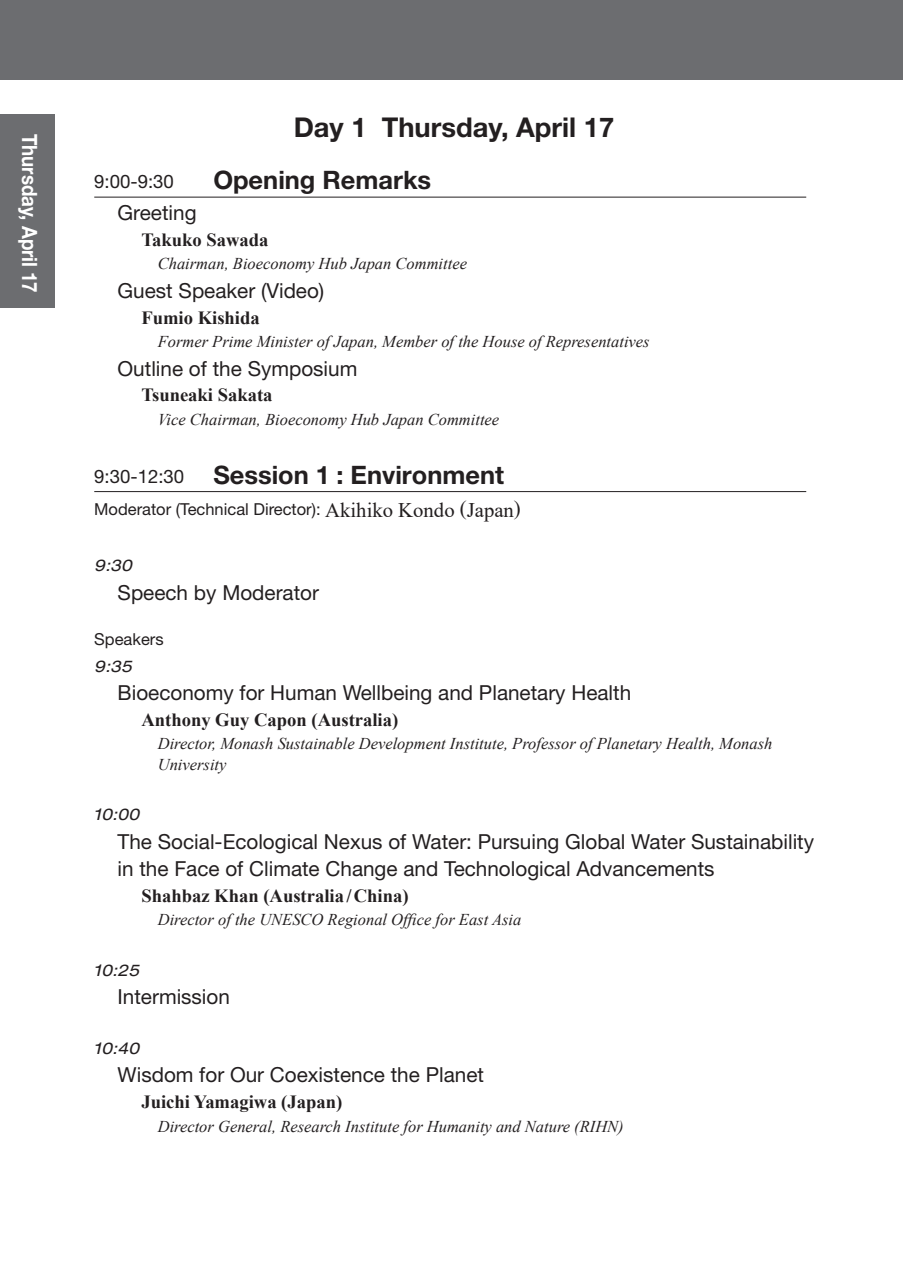
<style>
.page{position:relative;width:903px;height:1275px;background:#fff}
.page>*{position:absolute;margin:0;border:0;box-sizing:border-box;transform-origin:0 0}
.t1{font:700 27.3px "Helvetica Neue LT Std";color:#231f20}
.t2{font:700 25.38px "Helvetica Neue LT Std";color:#231f20}
.t3{font:700 21px "Helvetica Neue LT Std";letter-spacing:-.005em;color:#fff;scale:.89 1}
.t4{font:20.65px/27.3px "Helvetica Neue LT Std";color:#231f20}
.t5{font:700 18.55px "Times New Roman";color:#231f20}
.t6{font:18.55px "Helvetica Neue LT Std";color:#231f20}
.t7{font:italic 16.45px/20.1px "Times New Roman";color:#231f20}
.t8{font:16.45px "Helvetica Neue LT Std";color:#231f20}
.t9{font:italic expanded 16.1px "Helvetica Neue LT Std";color:#231f20}
.s1{font-weight:400;font-size:18.55px}
.s2{font-family:"Times New Roman";font-size:20.65px}
</style>
<div class="page">
<hr style="left:94px;top:197px;width:712px;height:1px;background:#231f20">
<hr style="left:94px;top:491px;width:712px;height:1px;background:#231f20">
<div style="left:0;top:114px;width:55px;height:194px;background:#6c6d70"></div>
<div style="left:0;top:0;width:903px;height:79px;background:#6c6d70"></div>
<p class="t3" style="left:43px;top:134px;width:180px;rotate:90deg">Thursday, April 17</p>
<h1 class="t1" style="left:294px;top:110px;width:322px">Day 1 Thursday, April 17</h1>
<p class="t6" style="left:94px;top:171px;width:81px">9:00-9:30</p>
<h2 class="t2" style="left:213px;top:164px;width:219px">Opening Remarks</h2>
<p class="t4" style="left:118px;top:199px;width:81px">Greeting</p>
<p class="t5" style="left:141px;top:226px;width:129px">Takuko Sawada</p>
<p class="t7" style="left:158px;top:253px;width:311px">Chairman, Bioeconomy Hub Japan Committee</p>
<p class="t4" style="left:118px;top:277px;width:208px">Guest Speaker (Video)</p>
<p class="t5" style="left:141px;top:304px;width:120px">Fumio Kishida</p>
<p class="t7" style="left:158px;top:331px;width:493px">Former Prime Minister of Japan, Member of the House of Representatives</p>
<p class="t4" style="left:118px;top:354px;width:241px">Outline of the Symposium</p>
<p class="t5" style="left:141px;top:382px;width:133px">Tsuneaki Sakata</p>
<p class="t7" style="left:158px;top:409px;width:343px">Vice Chairman, Bioeconomy Hub Japan Committee</p>
<h2 class="t2" style="left:94px;top:459px;width:411px"><span class="s1">9:30-12:30</span> Session 1 : Environment</h2>
<p class="t8" style="left:94px;top:499px;width:428px">Moderator (Technical Director): <span class="s2">Akihiko Kondo (Japan)</span></p>
<p class="t9" style="left:94px;top:556px;width:39px">9:30</p>
<p class="t4" style="left:118px;top:579px;width:203px">Speech by Moderator</p>
<p class="t8" style="left:94px;top:630px;width:71px">Speakers</p>
<p class="t9" style="left:94px;top:656px;width:39px">9:35</p>
<p class="t4" style="left:118px;top:679px;width:515px">Bioeconomy for Human Wellbeing and Planetary Health</p>
<p class="t5" style="left:141px;top:706px;width:258px">Anthony Guy Capon (Australia)</p>
<p class="t7" style="left:158px;top:733px;width:616px">Director, Monash Sustainable Development Institute, Professor of Planetary Health, Monash<br>University</p>
<p class="t9" style="left:94px;top:805px;width:46px">10:00</p>
<p class="t4" style="left:118px;top:827px;width:698px">The Social-Ecological Nexus of Water: Pursuing Global Water Sustainability in the Face of Climate Change and Technological Advancements</p>
<p class="t5" style="left:141px;top:882px;width:269px">Shahbaz Khan (Australia /China)</p>
<p class="t7" style="left:158px;top:909px;width:365px">Director of the UNESCO Regional Office for East Asia</p>
<p class="t9" style="left:94px;top:960px;width:46px">10:25</p>
<p class="t4" style="left:118px;top:983px;width:114px">Intermission</p>
<p class="t9" style="left:94px;top:1038px;width:46px">10:40</p>
<p class="t4" style="left:118px;top:1061px;width:368px">Wisdom for Our Coexistence the Planet</p>
<p class="t5" style="left:141px;top:1088px;width:202px">Juichi Yamagiwa (Japan)</p>
<p class="t7" style="left:158px;top:1115px;width:467px">Director General, Research Institute for Humanity and Nature (RIHN)</p>
</div>
